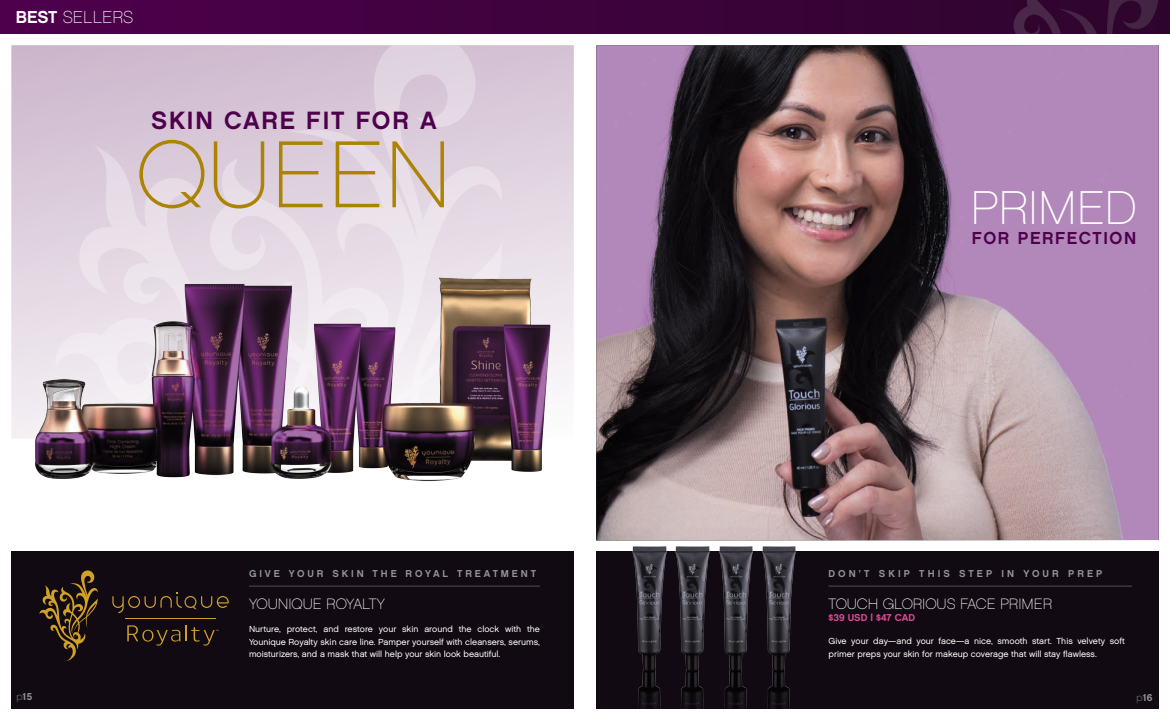
<style>
.page{position:relative;width:1170px;height:720px;background:#fff}
.page>*{position:absolute;margin:0;border:0;box-sizing:border-box;transform-origin:0 0}
.t1{font:94.88px "Chalet Paris Nineteen Sixty";color:#ab8403}
.t2{font:47.38px "Chalet Paris Nineteen Sixty";color:#fff}
.t3{font:25px "Chalet New York Nineteen Sixty";letter-spacing:.07em;color:#4f004d}
.t4{font:17.38px "Chalet New York Nineteen Sixty";letter-spacing:.09em;color:#4f004d}
.t5{font:17.25px "Chalet Paris Nineteen Sixty";color:#fff}
.t6{font:15px "Chalet Paris Nineteen Sixty";color:#fff}
.t7{font:10px "Chalet New York Nineteen Sixty";letter-spacing:.29em;color:#939598}
.t8{font:10px "Chalet New York Nineteen Sixty";letter-spacing:.31em;color:#939598}
.t9{font:10px "Chalet New York Nineteen Sixty";color:#e1499a}
.t10{font:8.75px/12.5px "Chalet London Nineteen Sixty";color:#fff}
.s1{font-family:"Chalet New York Nineteen Sixty"}
.s2{font-family:"Chalet Paris Nineteen Sixty"}
</style>
<div class="page">
<div style="left:596px;top:551px;width:563px;height:158px;background:#120a12"></div>
<div style="left:11px;top:551px;width:563px;height:158px;background:#120a12"></div>
<img style="left:596px;top:45px;width:563px;height:495px">
<hr style="left:829px;top:585px;width:303px;height:2px;background:#434147">
<div style="left:11px;top:45px;width:563px;height:394px;background:linear-gradient(to bottom,#d1bcd0,#f8f6f8)"></div>
<svg style="left:54px;top:45px;width:449px;height:132px;background:#d7c7d7"></svg>
<hr style="left:249px;top:585px;width:291px;height:2px;background:#434147">
<img style="left:18px;top:177px;width:549px;height:304px">
<svg style="left:127px;top:625px;width:53px;height:21px"></svg>
<hr style="left:126px;top:618px;width:90px;height:1px;background:#d0a029">
<svg style="left:39px;top:570px;width:59px;height:91px"></svg>
<svg style="left:112px;top:593px;width:117px;height:20px"></svg>
<svg style="left:186px;top:625px;width:33px;height:21px"></svg>
<div style="left:0;top:0;width:1170px;height:34px;background:#420240"></div>
<svg style="left:892px;top:0;width:274px;height:34px"></svg>
<img style="left:628px;top:525px;width:172px;height:184px">
<p class="t5" style="left:16px;top:7px;width:119px"><span class="s1">BEST</span> SELLERS</p>
<p class="t3" style="left:151px;top:104px;width:287px">SKIN CARE FIT FOR A</p>
<p class="t1" style="left:136px;top:119px;width:317px">QUEEN</p>
<p class="t7" style="left:249px;top:567px;width:289px">GIVE YOUR SKIN THE ROYAL TREATMENT</p>
<p class="t6" style="left:249px;top:595px;width:138px">YOUNIQUE ROYALTY</p>
<p class="t10" style="left:249px;top:623px;width:293px;text-align:justify">Nurture, protect, and restore your skin around the clock with the Younique Royalty skin care line. Pamper yourself with cleansers, serums, moisturizers, and a mask that will help your skin look beautiful.</p>
<p class="t2" style="left:970px;top:180px;width:167px">PRIMED</p>
<p class="t4" style="left:972px;top:227px;width:166px">FOR PERFECTION</p>
<p class="t8" style="left:829px;top:567px;width:275px">DON’T SKIP THIS STEP IN YOUR PREP</p>
<p class="t6" style="left:829px;top:595px;width:225px">TOUCH GLORIOUS FACE PRIMER</p>
<p class="t9" style="left:829px;top:611px;width:88px">$39 USD | $47 CAD</p>
<p class="t10" style="left:829px;top:635px;width:298px">Give your day—and your face—a nice, smooth start. This velvety soft primer preps your skin for makeup coverage that will stay flawless.</p>
<p class="t7" style="left:16px;top:690px;width:17px"><span class="s2">p</span>15</p>
<p class="t7" style="left:1137px;top:691px;width:17px"><span class="s2">p</span>16</p>
</div>
